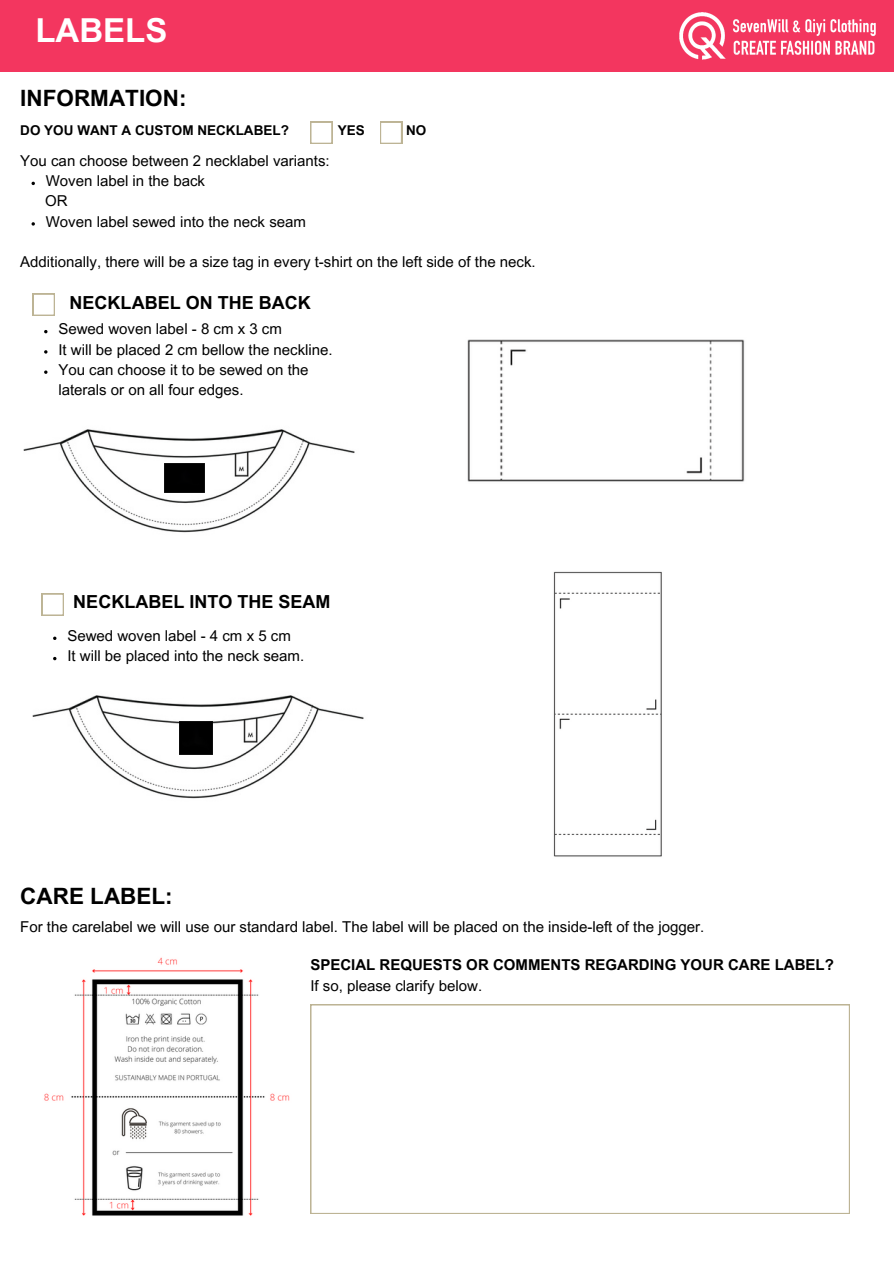
<style>
.page{position:relative;width:894px;height:1264px;background:#fff}
.page>*{position:absolute;margin:0;border:0;box-sizing:border-box;transform-origin:0 0}
.t1{font:700 33px "Arial MT Pro";color:#fff}
.t2{font:700 22.5px "Arial MT Pro";color:#000}
.t3{font:700 18px "Arial MT Pro";color:#000}
.t4{font:15px/20.2px "Arial MT Pro";color:#000}
.t5{font:700 15px "Arial MT Pro";color:#000}
.t6{font:700 13.5px "Arial MT Pro";color:#000}
</style>
<div class="page">
<div style="left:0;top:0;width:893px;height:72px;background:#f3365f"></div>
<svg style="left:310px;top:122px;width:22px;height:22px"></svg>
<svg style="left:380px;top:122px;width:22px;height:22px"></svg>
<svg style="left:33px;top:294px;width:22px;height:22px"></svg>
<img style="left:24px;top:429px;width:331px;height:104px">
<img style="left:164px;top:463px;width:40px;height:29px">
<img style="left:467px;top:339px;width:278px;height:143px">
<svg style="left:44px;top:370px;width:3px;height:4px"></svg>
<svg style="left:42px;top:593px;width:22px;height:22px"></svg>
<img style="left:33px;top:695px;width:331px;height:104px">
<img style="left:179px;top:721px;width:34px;height:33px">
<img style="left:553px;top:571px;width:109px;height:286px">
<img style="left:44px;top:957px;width:271px;height:259px">
<svg style="left:310px;top:1004px;width:539px;height:209px"></svg>
<img style="left:679px;top:12px;width:197px;height:48px">
<h1 class="t1" style="left:35px;top:18px;width:133px">LABELS</h1>
<h2 class="t2" style="left:20px;top:90px;width:168px">INFORMATION:</h2>
<p class="t6" style="left:20px;top:125px;width:270px">DO YOU WANT A CUSTOM NECKLABEL?</p>
<p class="t6" style="left:338px;top:125px;width:29px">YES</p>
<p class="t6" style="left:406px;top:125px;width:22px">NO</p>
<p class="t4" style="left:45px;top:152px;width:286px;text-indent:-25px">You can choose between 2 necklabel variants:<br>Woven label in the back<br>OR<br>Woven label sewed into the neck seam</p>
<p class="t4" style="left:20px;top:254px;width:517px">Additionally, there will be a size tag in every t-shirt on the left side of the neck.</p>
<p class="t3" style="left:70px;top:295px;width:242px">NECKLABEL ON THE BACK</p>
<p class="t4" style="left:58px;top:321px;width:276px">Sewed woven label - 8 cm x 3 cm<br>It will be placed 2 cm bellow the neckline.<br>You can choose it to be sewed on the laterals or on all four edges.</p>
<p class="t3" style="left:73px;top:595px;width:259px">NECKLABEL INTO THE SEAM</p>
<p class="t4" style="left:67px;top:627px;width:238px">Sewed woven label - 4 cm x 5 cm<br>It will be placed into the neck seam.</p>
<h2 class="t2" style="left:20px;top:887px;width:154px">CARE LABEL:</h2>
<p class="t4" style="left:20px;top:918px;width:685px">For the carelabel we will use our standard label. The label will be placed on the inside-left of the jogger.</p>
<p class="t5" style="left:310px;top:959px;width:525px">SPECIAL REQUESTS OR COMMENTS REGARDING YOUR CARE LABEL?</p>
<p class="t4" style="left:310px;top:977px;width:173px">If so, please clarify below.</p>
</div>
